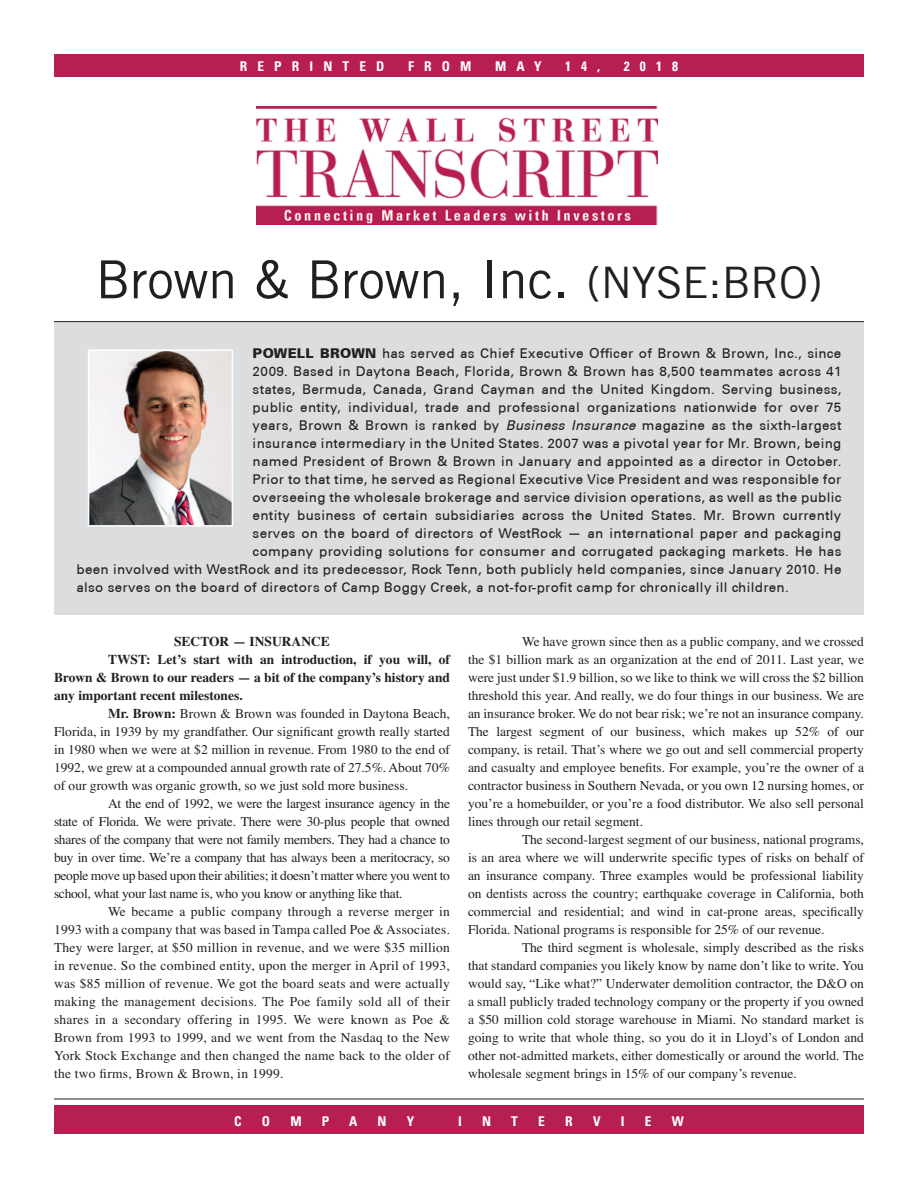
<style>
.page{position:relative;width:918px;height:1188px;background:#fff}
.page>*{position:absolute;margin:0;border:0;box-sizing:border-box;transform-origin:0 0}
.t1{font:52.5px "Trade Gothic LT";letter-spacing:-.005em;color:#231f20}
.t2{font:13.5px/18px "Times";color:#231f20;text-align:justify}
.t3{font:500 13.5px "Univers CE";letter-spacing:.02em;color:#231f20}
.t4{font:700 13.5px/18px "Times";color:#231f20;text-align:justify}
.t5{font:700 condensed 13.5px "Univers LT";letter-spacing:.75em;color:#fff}
.s1{font-size:43.5px}
.s2{font-weight:900}
.s3{font-weight:400;font-style:italic}
.s4{font-weight:700}
</style>
<div class="page">
<div style="left:54px;top:322px;width:810px;height:292px;background:#dcdddf"></div>
<hr style="left:54px;top:321px;width:810px;height:1px;background:#231f20">
<div style="left:54px;top:1105px;width:810px;height:29px;background:#b71e54"></div>
<hr style="left:54px;top:1099px;width:810px;height:1px;background:#231f20">
<div style="left:54px;top:54px;width:810px;height:22px;background:#b71e54"></div>
<img style="left:257px;top:107px;width:401px;height:117px">
<img style="left:91px;top:352px;width:139px;height:172px">
<div style="left:88px;top:349px;width:145px;height:178px;border:2px solid #fff"></div>
<p class="t5" style="left:240px;top:58px;width:146px">REPRINTED</p>
<p class="t5" style="left:408px;top:58px;width:65px">FROM</p>
<p class="t5" style="left:495px;top:58px;width:48px">MAY</p>
<p class="t5" style="left:565px;top:58px;width:37px">14,</p>
<p class="t5" style="left:624px;top:58px;width:56px">2018</p>
<p class="t1" style="left:95px;top:248px;width:729px">Brown &amp; Brown, Inc. <span class="s1">(NYSE:BRO)</span></p>
<p class="t3" style="left:253px;top:345px;width:590px"><span class="s2">POWELL BROWN</span> has served as Chief Executive Officer of Brown &amp; Brown, Inc., since</p>
<p class="t3" style="left:253px;top:363px;width:590px">2009. Based in Daytona Beach, Florida, Brown &amp; Brown has 8,500 teammates across 41</p>
<p class="t3" style="left:253px;top:381px;width:590px">states, Bermuda, Canada, Grand Cayman and the United Kingdom. Serving business,</p>
<p class="t3" style="left:253px;top:399px;width:590px">public entity, individual, trade and professional organizations nationwide for over 75</p>
<p class="t3" style="left:253px;top:417px;width:590px">years, Brown &amp; Brown is ranked by <span class="s3">Business Insurance</span> magazine as the sixth-largest</p>
<p class="t3" style="left:253px;top:435px;width:590px">insurance intermediary in the United States. 2007 was a pivotal year for Mr. Brown, being</p>
<p class="t3" style="left:253px;top:453px;width:590px">named President of Brown &amp; Brown in January and appointed as a director in October.</p>
<p class="t3" style="left:253px;top:471px;width:590px">Prior to that time, he served as Regional Executive Vice President and was responsible for</p>
<p class="t3" style="left:253px;top:489px;width:590px">overseeing the wholesale brokerage and service division operations, as well as the public</p>
<p class="t3" style="left:253px;top:507px;width:590px">entity business of certain subsidiaries across the United States. Mr. Brown currently</p>
<p class="t3" style="left:253px;top:525px;width:590px">serves on the board of directors of WestRock — an international paper and packaging</p>
<p class="t3" style="left:253px;top:543px;width:590px">company providing solutions for consumer and corrugated packaging markets. He has</p>
<p class="t3" style="left:76px;top:561px;width:767px">been involved with WestRock and its predecessor, Rock Tenn, both publicly held companies, since January 2010. He</p>
<p class="t3" style="left:76px;top:579px;width:714px">also serves on the board of directors of Camp Boggy Creek, a not-for-profit camp for chronically ill children.</p>
<p class="t4" style="left:174px;top:633px;width:157px">SECTOR — INSURANCE</p>
<p class="t4" style="left:54px;top:651px;width:398px;text-indent:54px">TWST: Let’s start with an introduction, if you will, of Brown &amp; Brown to our readers — a bit of the company’s history and any important recent milestones.</p>
<p class="t2" style="left:54px;top:705px;width:398px;text-indent:54px"><span class="s4">Mr. Brown:</span> Brown &amp; Brown was founded in Daytona Beach, Florida, in 1939 by my grandfather. Our significant growth really started in 1980 when we were at $2 million in revenue. From 1980 to the end of 1992, we grew at a compounded annual growth rate of 27.5%. About 70% of our growth was organic growth, so we just sold more business.</p>
<p class="t2" style="left:54px;top:795px;width:398px;text-indent:54px">At the end of 1992, we were the largest insurance agency in the state of Florida. We were private. There were 30-plus people that owned shares of the company that were not family members. They had a chance to buy in over time. We’re a company that has always been a meritocracy, so people move up based upon their abilities; it doesn’t matter where you went to school, what your last name is, who you know or anything like that.</p>
<p class="t2" style="left:54px;top:903px;width:398px;text-indent:54px">We became a public company through a reverse merger in 1993 with a company that was based in Tampa called Poe &amp; Associates.<br>They were larger, at $50 million in revenue, and we were $35 million in revenue. So the combined entity, upon the merger in April of 1993, was $85 million of revenue. We got the board seats and were actually making the management decisions. The Poe family sold all of their shares in a secondary offering in 1995. We were known as Poe &amp; Brown from 1993 to 1999, and we went from the Nasdaq to the New York Stock Exchange and then changed the name back to the older of the two firms, Brown &amp; Brown, in 1999.</p>
<p class="t2" style="left:468px;top:633px;width:398px;text-indent:54px">We have grown since then as a public company, and we crossed the $1 billion mark as an organization at the end of 2011. Last year, we were just under $1.9 billion, so we like to think we will cross the $2 billion threshold this year. And really, we do four things in our business. We are an insurance broker. We do not bear risk; we’re not an insurance company.<br>The largest segment of our business, which makes up 52% of our company, is retail. That’s where we go out and sell commercial property and casualty and employee benefits. For example, you’re the owner of a contractor business in Southern Nevada, or you own 12 nursing homes, or you’re a homebuilder, or you’re a food distributor. We also sell personal lines through our retail segment.</p>
<p class="t2" style="left:468px;top:831px;width:398px;text-indent:54px">The second-largest segment of our business, national programs, is an area where we will underwrite specific types of risks on behalf of an insurance company. Three examples would be professional liability on dentists across the country; earthquake coverage in California, both commercial and residential; and wind in cat-prone areas, specifically Florida. National programs is responsible for 25% of our revenue.</p>
<p class="t2" style="left:468px;top:939px;width:398px;text-indent:54px">The third segment is wholesale, simply described as the risks that standard companies you likely know by name don’t like to write. You would say, “Like what?” Underwater demolition contractor, the D&amp;O on a small publicly traded technology company or the property if you owned a $50 million cold storage warehouse in Miami. No standard market is going to write that whole thing, so you do it in Lloyd’s of London and other not-admitted markets, either domestically or around the world. The wholesale segment brings in 15% of our company’s revenue.</p>
<p class="t5" style="left:234px;top:1113px;width:9px">C</p>
<p class="t5" style="left:262px;top:1113px;width:10px">O</p>
<p class="t5" style="left:290px;top:1113px;width:13px">M</p>
<p class="t5" style="left:322px;top:1113px;width:9px">P</p>
<p class="t5" style="left:349px;top:1113px;width:10px">A</p>
<p class="t5" style="left:377px;top:1113px;width:11px">N</p>
<p class="t5" style="left:407px;top:1113px;width:9px">Y</p>
<p class="t5" style="left:458px;top:1113px;width:5px">I</p>
<p class="t5" style="left:482px;top:1113px;width:11px">N</p>
<p class="t5" style="left:511px;top:1113px;width:8px">T</p>
<p class="t5" style="left:538px;top:1113px;width:8px">E</p>
<p class="t5" style="left:565px;top:1113px;width:9px">R</p>
<p class="t5" style="left:593px;top:1113px;width:9px">V</p>
<p class="t5" style="left:621px;top:1113px;width:5px">I</p>
<p class="t5" style="left:645px;top:1113px;width:8px">E</p>
<p class="t5" style="left:672px;top:1113px;width:14px">W</p>
</div>
